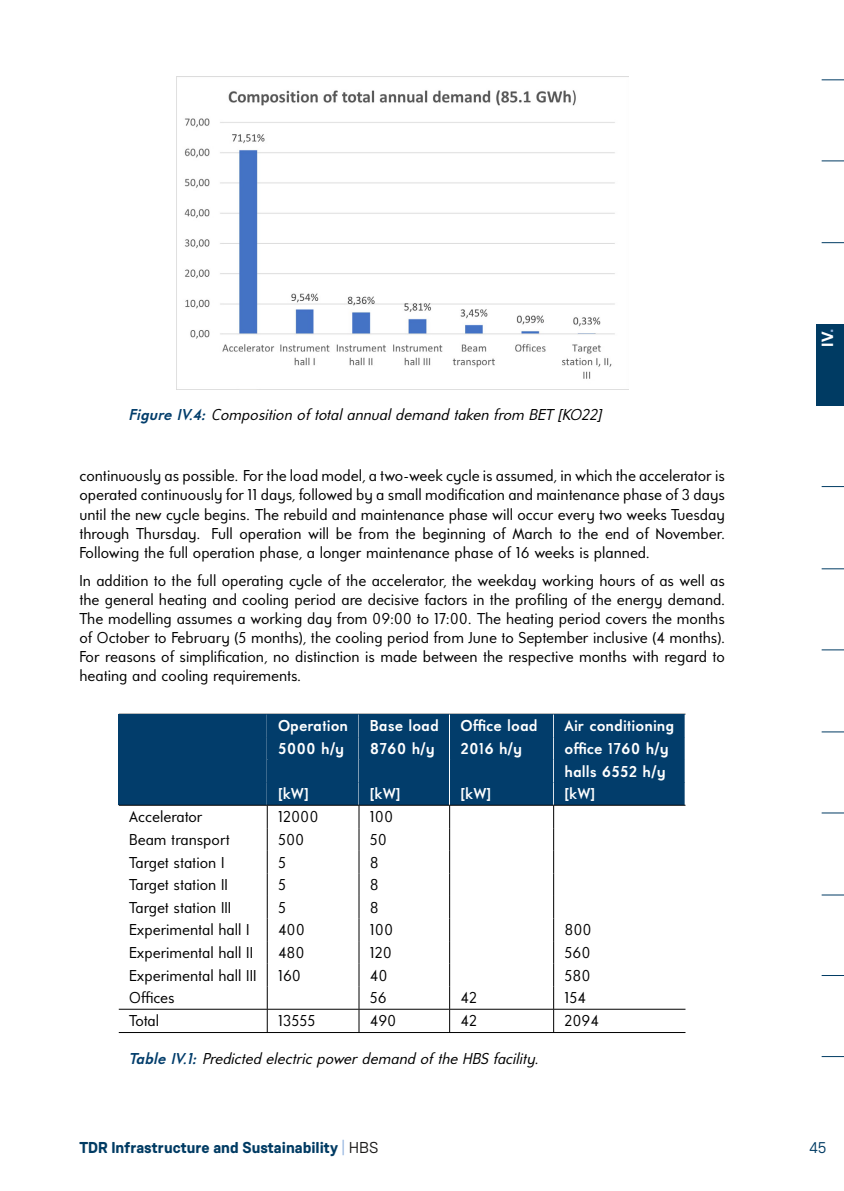
<style>
.page{position:relative;width:844px;height:1191px;background:#fff}
.page>*{position:absolute;margin:0;border:0;box-sizing:border-box;transform-origin:0 0}
.t1{font:15.75px/19.1px "Universalis ADF Std Regular 73";color:#000;text-align:justify}
.t2{font:italic 15.75px "Universalis ADF Std";color:#000}
.t3{font:15.75px/22.6px "Universalis ADF Std Bold 34";color:#fff}
.t4{font:700 15.75px "Weissenhof Grotesk";color:#003b63}
.t5{font:700 15.75px "Arial";color:#fff}
.t6{font:15.75px "Weissenhof Grotesk";color:#003b63}
.s1{font-weight:700;color:#023d6b}
.s2{color:#94b4df}
.s3{font-weight:400;color:#94b4df}
.s4{font-weight:400;color:#1c1b1a}
</style>
<div class="page">
<svg style="left:821px;top:1056px;width:22px;height:1px"></svg>
<svg style="left:821px;top:731px;width:22px;height:1px"></svg>
<svg style="left:821px;top:812px;width:22px;height:1px"></svg>
<svg style="left:821px;top:894px;width:22px;height:1px"></svg>
<svg style="left:821px;top:975px;width:22px;height:1px"></svg>
<svg style="left:821px;top:242px;width:22px;height:1px"></svg>
<svg style="left:821px;top:486px;width:22px;height:1px"></svg>
<svg style="left:821px;top:568px;width:22px;height:1px"></svg>
<svg style="left:821px;top:649px;width:22px;height:1px"></svg>
<svg style="left:821px;top:161px;width:22px;height:1px"></svg>
<svg style="left:821px;top:80px;width:22px;height:1px"></svg>
<div style="left:816px;top:324px;width:27px;height:82px;background:#003b63"></div>
<img style="left:176px;top:77px;width:439px;height:312px">
<div style="left:119px;top:714px;width:148px;height:23px;background:#023d6b"></div>
<div style="left:267px;top:714px;width:91px;height:23px;background:#023d6b"></div>
<div style="left:359px;top:714px;width:90px;height:23px;background:#023d6b"></div>
<div style="left:450px;top:714px;width:103px;height:23px;background:#023d6b"></div>
<div style="left:554px;top:714px;width:130px;height:23px;background:#023d6b"></div>
<div style="left:119px;top:737px;width:148px;height:22px;background:#023d6b"></div>
<div style="left:267px;top:737px;width:91px;height:22px;background:#023d6b"></div>
<div style="left:359px;top:737px;width:90px;height:22px;background:#023d6b"></div>
<div style="left:450px;top:737px;width:103px;height:22px;background:#023d6b"></div>
<div style="left:554px;top:737px;width:130px;height:22px;background:#023d6b"></div>
<div style="left:119px;top:759px;width:148px;height:23px;background:#023d6b"></div>
<div style="left:267px;top:759px;width:91px;height:23px;background:#023d6b"></div>
<div style="left:359px;top:759px;width:90px;height:23px;background:#023d6b"></div>
<div style="left:450px;top:759px;width:103px;height:23px;background:#023d6b"></div>
<div style="left:554px;top:759px;width:130px;height:23px;background:#023d6b"></div>
<div style="left:119px;top:782px;width:148px;height:23px;background:#023d6b"></div>
<div style="left:267px;top:782px;width:91px;height:23px;background:#023d6b"></div>
<div style="left:359px;top:782px;width:90px;height:23px;background:#023d6b"></div>
<div style="left:450px;top:782px;width:103px;height:23px;background:#023d6b"></div>
<div style="left:554px;top:782px;width:130px;height:23px;background:#023d6b"></div>
<svg style="left:684px;top:714px;width:1px;height:91px"></svg>
<hr style="left:119px;top:805px;width:566px;height:1px;background:#000">
<hr style="left:119px;top:1009px;width:566px;height:1px;background:#000">
<svg style="left:267px;top:759px;width:1px;height:273px"></svg>
<svg style="left:358px;top:714px;width:1px;height:318px"></svg>
<svg style="left:449px;top:714px;width:1px;height:318px"></svg>
<svg style="left:553px;top:714px;width:1px;height:318px"></svg>
<hr style="left:119px;top:1032px;width:566px;height:1px;background:#000">
<p class="t2" style="left:129px;top:405px;width:474px"><span class="s1">Figure IV.4:</span> Composition of total annual demand taken from BET [KO22]</p>
<p class="t1" style="left:79px;top:466px;width:646px">continuously as possible. For the load model, a two-week cycle is assumed, in which the accelerator is operated continuously for 11 days, followed by a small modification and maintenance phase of 3 days until the new cycle begins. The rebuild and maintenance phase will occur every two weeks Tuesday through Thursday. Full operation will be from the beginning of March to the end of November.<br>Following the full operation phase, a longer maintenance phase of 16 weeks is planned.</p>
<p class="t1" style="left:79px;top:570px;width:646px">In addition to the full operating cycle of the accelerator, the weekday working hours of as well as the general heating and cooling period are decisive factors in the profiling of the energy demand.<br>The modelling assumes a working day from 09:00 to 17:00. The heating period covers the months of October to February (5 months), the cooling period from June to September inclusive (4 months).<br>For reasons of simplification, no distinction is made between the respective months with regard to heating and cooling requirements.</p>
<p class="t3" style="left:278px;top:714px;width:72px">Operation</p>
<p class="t3" style="left:370px;top:714px;width:70px">Base load</p>
<p class="t3" style="left:460px;top:714px;width:79px">Office load</p>
<p class="t3" style="left:564px;top:714px;width:111px">Air conditioning</p>
<p class="t3" style="left:278px;top:737px;width:68px">5000 h/y</p>
<p class="t3" style="left:370px;top:737px;width:66px">8760 h/y</p>
<p class="t3" style="left:460px;top:737px;width:63px">2016 h/y</p>
<p class="t3" style="left:564px;top:737px;width:106px">office 1760 h/y halls 6552 h/y</p>
<p class="t3" style="left:278px;top:782px;width:32px">[kW]</p>
<p class="t3" style="left:370px;top:782px;width:32px">[kW]</p>
<p class="t3" style="left:460px;top:782px;width:32px">[kW]</p>
<p class="t3" style="left:564px;top:782px;width:32px">[kW]</p>
<p class="t1" style="left:129px;top:807px;width:75px">Accelerator</p>
<p class="t1" style="left:278px;top:807px;width:42px">12000</p>
<p class="t1" style="left:370px;top:807px;width:25px">100</p>
<p class="t1" style="left:129px;top:829px;width:102px">Beam transport</p>
<p class="t1" style="left:278px;top:829px;width:28px">500</p>
<p class="t1" style="left:370px;top:829px;width:19px">50</p>
<p class="t1" style="left:129px;top:852px;width:97px">Target station I</p>
<p class="t1" style="left:278px;top:852px;width:9px">5</p>
<p class="t1" style="left:370px;top:852px;width:10px">8</p>
<p class="t1" style="left:129px;top:875px;width:100px">Target station II</p>
<p class="t1" style="left:278px;top:875px;width:9px">5</p>
<p class="t1" style="left:370px;top:875px;width:10px">8</p>
<p class="t1" style="left:129px;top:897px;width:103px">Target station III</p>
<p class="t1" style="left:278px;top:897px;width:9px">5</p>
<p class="t1" style="left:370px;top:897px;width:10px">8</p>
<p class="t1" style="left:129px;top:920px;width:122px">Experimental hall I</p>
<p class="t1" style="left:278px;top:920px;width:28px">400</p>
<p class="t1" style="left:370px;top:920px;width:25px">100</p>
<p class="t1" style="left:564px;top:920px;width:29px">800</p>
<p class="t1" style="left:129px;top:942px;width:125px">Experimental hall II</p>
<p class="t1" style="left:278px;top:942px;width:28px">480</p>
<p class="t1" style="left:370px;top:942px;width:24px">120</p>
<p class="t1" style="left:564px;top:942px;width:28px">560</p>
<p class="t1" style="left:129px;top:965px;width:129px">Experimental hall III</p>
<p class="t1" style="left:278px;top:965px;width:25px">160</p>
<p class="t1" style="left:370px;top:965px;width:19px">40</p>
<p class="t1" style="left:564px;top:965px;width:28px">580</p>
<p class="t1" style="left:129px;top:987px;width:47px">Offices</p>
<p class="t1" style="left:370px;top:987px;width:18px">56</p>
<p class="t1" style="left:460px;top:987px;width:18px">42</p>
<p class="t1" style="left:564px;top:987px;width:23px">154</p>
<p class="t1" style="left:129px;top:1011px;width:31px">Total</p>
<p class="t1" style="left:278px;top:1011px;width:39px">13555</p>
<p class="t1" style="left:370px;top:1011px;width:28px">490</p>
<p class="t1" style="left:460px;top:1011px;width:18px">42</p>
<p class="t1" style="left:564px;top:1011px;width:36px">2094</p>
<p class="t2" style="left:129px;top:1048px;width:411px"><span class="s1">Table IV.1:</span> Predicted electric power demand of the HBS facility.</p>
<p class="t5" style="left:816px;top:346px;width:19px;rotate:-90deg">IV<span class="s2">.</span></p>
<p class="t4" style="left:79px;top:1137px;width:300px">TDR Infrastructure and Sustainability <span class="s3">|</span> <span class="s4">HBS</span></p>
<p class="t6" style="left:809px;top:1138px;width:18px">45</p>
</div>
